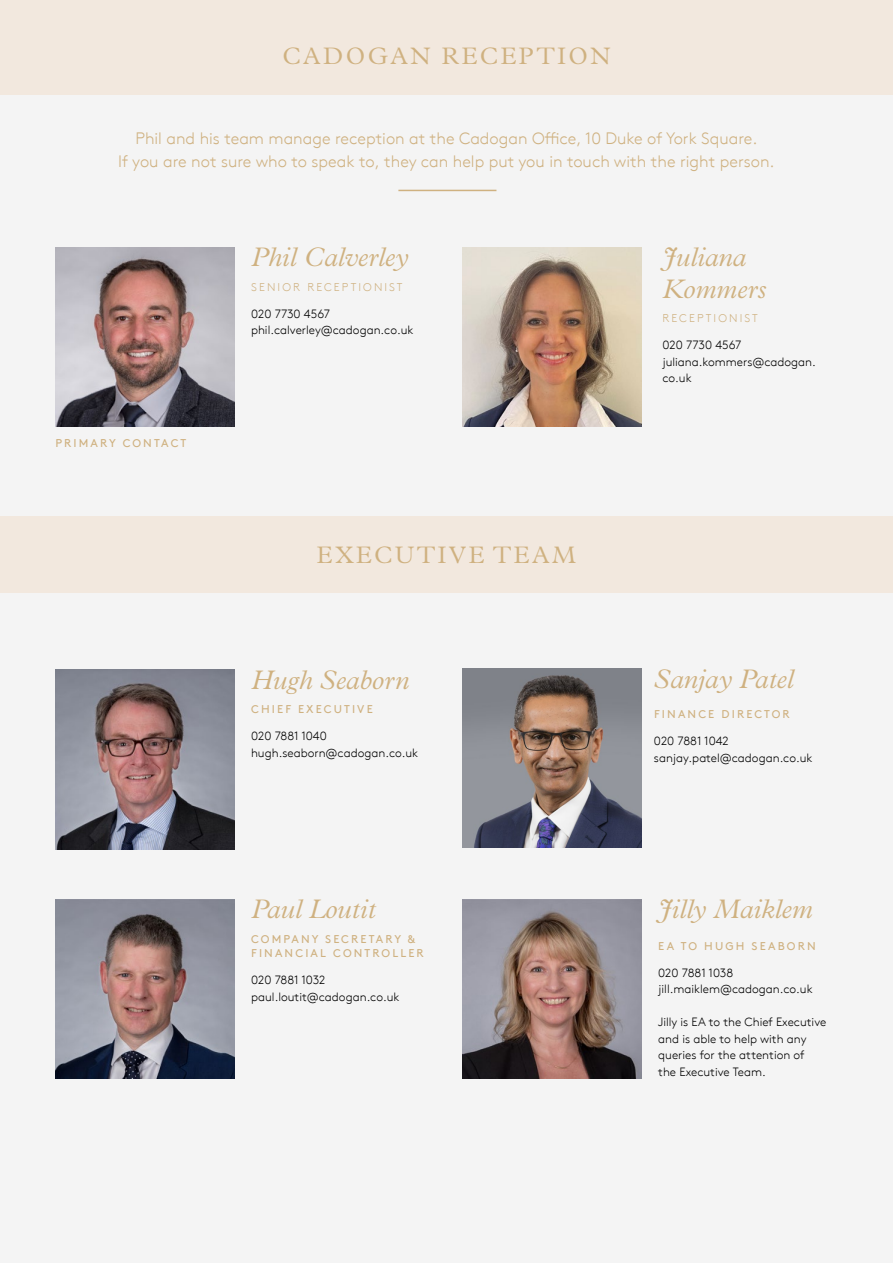
<style>
.page{position:relative;width:893px;height:1263px;background:#f4f4f4}
.page>*{position:absolute;margin:0;border:0;box-sizing:border-box;transform-origin:0 0}
.t1{font:italic 300 27px/31.5px "Plantin MT Std";color:#cfb180}
.t2{font:300 24px "Plantin MT Std";letter-spacing:.1em;color:#cfb180}
.t3{font:300 16.5px/22.5px "Brown TT";color:#cfb180;text-align:center}
.t4{font:300 12px/16.5px "Brown TT";color:#000}
.t5{font:11.25px/14.2px "Brown TT";letter-spacing:.19em;color:#cfb180}
.t6{font:300 11.25px "Brown TT";letter-spacing:.19em;color:#cfb180}
</style>
<div class="page">
<div style="left:0;top:0;width:893px;height:95px;background:#f2e8de"></div>
<div style="left:0;top:516px;width:893px;height:77px;background:#f2e8de"></div>
<hr style="left:398px;top:190px;width:98px;height:1px;background:#cfb180">
<img style="left:55px;top:247px;width:180px;height:180px">
<img style="left:55px;top:670px;width:180px;height:179px">
<img style="left:462px;top:899px;width:180px;height:180px">
<img style="left:55px;top:899px;width:180px;height:180px">
<img style="left:462px;top:247px;width:180px;height:180px">
<img style="left:462px;top:669px;width:179px;height:179px">
<h2 class="t2" style="left:282px;top:42px;width:330px">CADOGAN RECEPTION</h2>
<h3 class="t3" style="left:118px;top:128px;width:658px">Phil and his team manage reception at the Cadogan Office, 10 Duke of York Square.<br>If you are not sure who to speak to, they can help put you in touch with the right person.</h3>
<p class="t5" style="left:55px;top:436px;width:133px">PRIMARY CONTACT</p>
<h1 class="t1" style="left:251px;top:242px;width:159px">Phil Calverley</h1>
<p class="t6" style="left:251px;top:281px;width:153px">SENIOR RECEPTIONIST</p>
<p class="t4" style="left:251px;top:306px;width:164px">020 7730 4567 phil.calverley@cadogan.co.uk</p>
<h2 class="t2" style="left:317px;top:541px;width:261px">EXECUTIVE TEAM</h2>
<h1 class="t1" style="left:251px;top:664px;width:160px">Hugh Seaborn</h1>
<p class="t5" style="left:251px;top:702px;width:123px">CHIEF EXECUTIVE</p>
<p class="t4" style="left:251px;top:728px;width:169px">020 7881 1040 hugh.seaborn@cadogan.co.uk</p>
<h1 class="t1" style="left:251px;top:894px;width:126px">Paul Loutit</h1>
<p class="t5" style="left:251px;top:932px;width:174px">COMPANY SECRETARY &amp;<br>FINANCIAL CONTROLLER</p>
<p class="t4" style="left:251px;top:972px;width:150px">020 7881 1032 paul.loutit@cadogan.co.uk</p>
<h1 class="t1" style="left:662px;top:242px;width:105px">Juliana<br>Kommers</h1>
<p class="t6" style="left:662px;top:312px;width:97px">RECEPTIONIST</p>
<p class="t4" style="left:662px;top:337px;width:155px">020 7730 4567 juliana.kommers@cadogan. co.uk</p>
<h1 class="t1" style="left:654px;top:663px;width:141px">Sanjay Patel</h1>
<p class="t5" style="left:654px;top:707px;width:137px">FINANCE DIRECTOR</p>
<p class="t4" style="left:654px;top:733px;width:160px">020 7881 1042 sanjay.patel@cadogan.co.uk</p>
<h1 class="t1" style="left:658px;top:894px;width:156px">Jilly Maiklem</h1>
<p class="t5" style="left:658px;top:939px;width:159px">EA TO HUGH SEABORN</p>
<p class="t4" style="left:658px;top:964px;width:156px">020 7881 1038 jill.maiklem@cadogan.co.uk</p>
<p class="t4" style="left:658px;top:1014px;width:170px">Jilly is EA to the Chief Executive and is able to help with any queries for the attention of<br>the Executive Team.</p>
</div>
